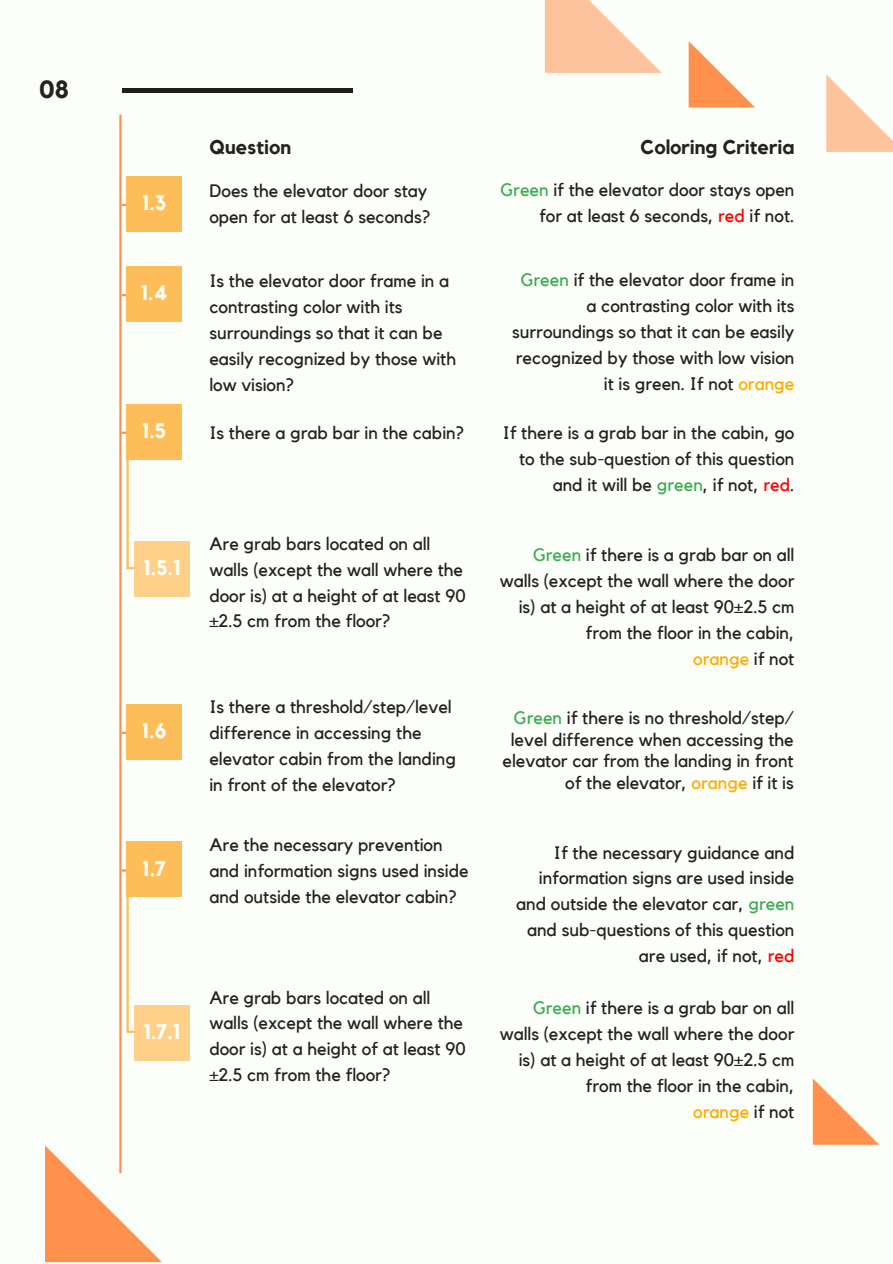
<style>
.page{position:relative;width:893px;height:1264px;background:#fff}
.page>*{position:absolute;margin:0;border:0;box-sizing:border-box;transform-origin:0 0}
.t1{font:700 24.75px "Kollektif";color:#222}
.t2{font:700 21px "Kollektif";color:#fcfff9}
.t3{font:700 19.8px "Kollektif";color:#222}
.t4{font:18px/25.8px "Kollektif";color:#222;text-align:right}
.s1{color:#40aa55}
.s2{color:#f00}
.s3{color:#fa0}
</style>
<div class="page">
<div style="left:0;top:0;width:892px;height:1262px;background:#fcfff9"></div>
<svg style="left:45px;top:1145px;width:117px;height:117px"></svg>
<svg style="left:812px;top:1078px;width:67px;height:66px"></svg>
<hr style="left:122px;top:88px;width:231px;height:4px;background:#1e1e1e">
<svg style="left:545px;top:0;width:116px;height:73px"></svg>
<svg style="left:826px;top:74px;width:66px;height:78px"></svg>
<hr style="left:119px;top:115px;width:2px;height:1058px;background:#ff914d">
<hr style="left:122px;top:204px;width:24px;height:2px;background:#ff914d">
<div style="left:126px;top:176px;width:56px;height:55px;background:#ffbd59"></div>
<hr style="left:122px;top:294px;width:24px;height:2px;background:#ff914d">
<hr style="left:122px;top:731px;width:24px;height:3px;background:#ff914d">
<hr style="left:122px;top:431px;width:24px;height:3px;background:#ff914d">
<hr style="left:122px;top:869px;width:24px;height:2px;background:#ff914d">
<div style="left:126px;top:266px;width:56px;height:55px;background:#ffbd59"></div>
<div style="left:126px;top:704px;width:56px;height:55px;background:#ffbd59"></div>
<div style="left:126px;top:404px;width:56px;height:55px;background:#ffbd59"></div>
<div style="left:126px;top:841px;width:56px;height:55px;background:#ffbd59"></div>
<hr style="left:126px;top:450px;width:3px;height:119px;background:#ffbd59">
<hr style="left:126px;top:887px;width:3px;height:144px;background:#ffbd59">
<hr style="left:126px;top:567px;width:25px;height:2px;background:#ffbd59">
<hr style="left:126px;top:1030px;width:25px;height:2px;background:#ffbd59">
<div style="left:134px;top:541px;width:55px;height:56px;background:#ffd089"></div>
<div style="left:134px;top:1005px;width:55px;height:55px;background:#ffd089"></div>
<svg style="left:688px;top:41px;width:67px;height:66px"></svg>
<h1 class="t1" style="left:39px;top:75px;width:31px">08</h1>
<p class="t2" style="left:142px;top:190px;width:26px">1.3</p>
<p class="t2" style="left:140px;top:280px;width:29px">1.4</p>
<p class="t2" style="left:142px;top:418px;width:26px">1.5</p>
<p class="t3" style="left:209px;top:135px;width:83px">Question</p>
<p class="t4" style="left:209px;top:178px;width:222px;text-align:left">Does the elevator door stay open for at least 6 seconds?</p>
<p class="t4" style="left:209px;top:268px;width:248px;text-align:left">Is the elevator door frame in a contrasting color with its surroundings so that it can be easily recognized by those with low vision?</p>
<p class="t4" style="left:209px;top:420px;width:256px">Is there a grab bar in the cabin?</p>
<p class="t2" style="left:143px;top:556px;width:39px">1.5.1</p>
<p class="t2" style="left:141px;top:718px;width:27px">1.6</p>
<p class="t2" style="left:142px;top:856px;width:26px">1.7</p>
<p class="t4" style="left:209px;top:530px;width:258px;text-align:left">Are grab bars located on all walls (except the wall where the door is) at a height of at least 90 ±2.5 cm from the floor?</p>
<p class="t4" style="left:209px;top:694px;width:248px;text-align:left">Is there a threshold/step/level difference in accessing the elevator cabin from the landing in front of the elevator?</p>
<p class="t4" style="left:209px;top:831px;width:261px;text-align:left">Are the necessary prevention and information signs used inside and outside the elevator cabin?</p>
<p class="t2" style="left:143px;top:1019px;width:39px">1.7.1</p>
<p class="t4" style="left:209px;top:984px;width:258px;text-align:left">Are grab bars located on all walls (except the wall where the door is) at a height of at least 90 ±2.5 cm from the floor?</p>
<p class="t3" style="left:640px;top:135px;width:155px">Coloring Criteria</p>
<p class="t4" style="left:500px;top:177px;width:295px"><span class="s1">Green</span> if the elevator door stays open for at least 6 seconds, <span class="s2">red</span> if not.</p>
<p class="t4" style="left:512px;top:267px;width:284px"><span class="s1">Green</span> if the elevator door frame in a contrasting color with its surroundings so that it can be easily recognized by those with low vision it is green. If not <span class="s3">orange</span></p>
<p class="t4" style="left:502px;top:420px;width:293px">If there is a grab bar in the cabin, go to the sub-question of this question and it will be <span class="s1">green</span>, if not, <span class="s2">red</span>.</p>
<p class="t4" style="left:500px;top:542px;width:296px"><span class="s1">Green</span> if there is a grab bar on all walls (except the wall where the door is) at a height of at least 90±2.5 cm from the floor in the cabin,<br><span class="s3">orange</span> if not</p>
<p class="t4" style="left:502px;top:707px;width:293px;line-height:21.6px"><span class="s1">Green</span> if there is no threshold/step/ level difference when accessing the elevator car from the landing in front of the elevator, <span class="s3">orange</span> if it is</p>
<p class="t4" style="left:516px;top:839px;width:280px">If the necessary guidance and information signs are used inside and outside the elevator car, <span class="s1">green </span>and sub-questions of this question are used, if not, <span class="s2">red</span></p>
<p class="t4" style="left:500px;top:995px;width:296px"><span class="s1">Green</span> if there is a grab bar on all walls (except the wall where the door is) at a height of at least 90±2.5 cm from the floor in the cabin,<br><span class="s3">orange</span> if not</p>
</div>
